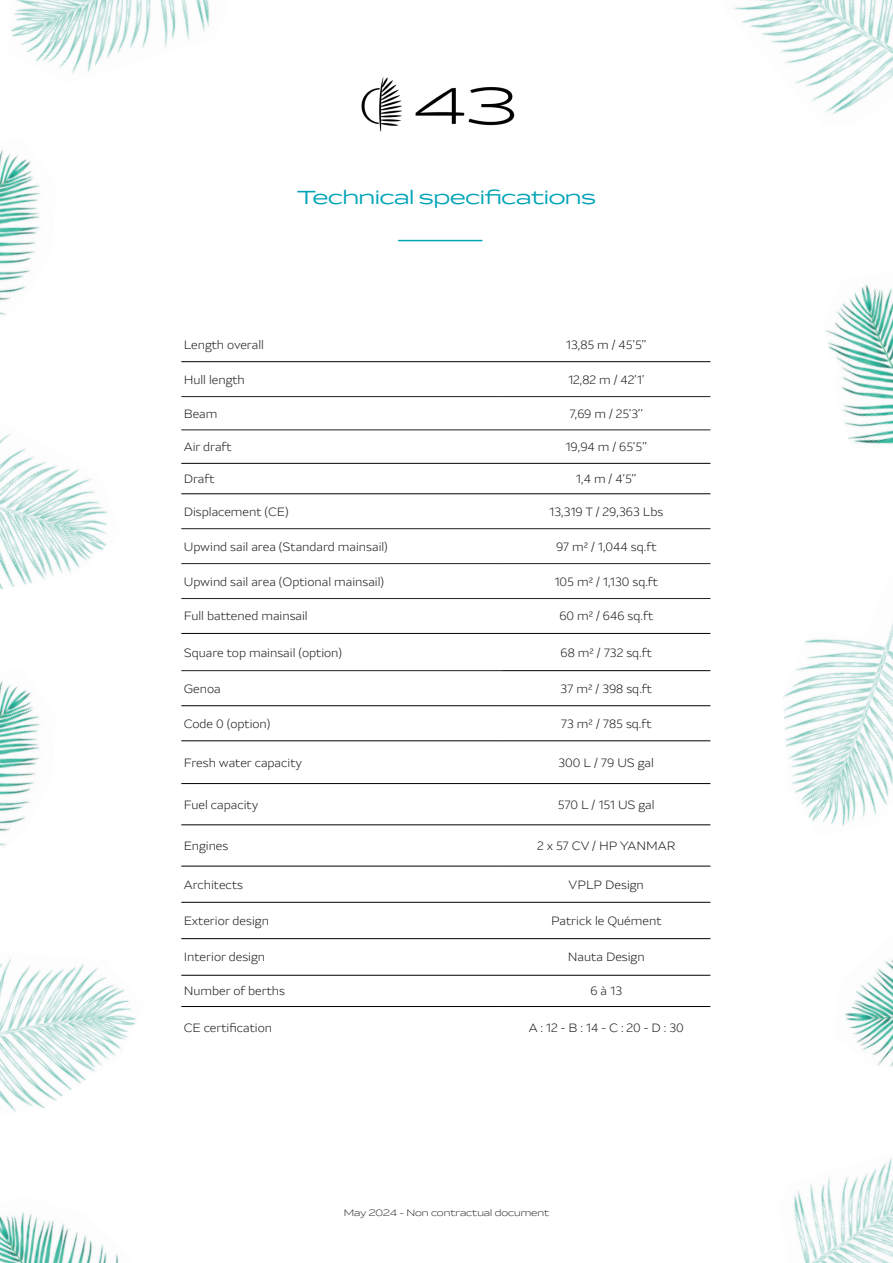
<style>
.page{position:relative;width:893px;height:1263px;background:#fff}
.page>*{position:absolute;margin:0;border:0;box-sizing:border-box;transform-origin:0 0}
.t1{font:expanded 18px "Lagoon";color:#00a4b7}
.t2{font:300 12px "Lagoon";color:#231f20}
.t3{font:9px "Lagoon Lg Semi Ext";color:#231f20}
</style>
<div class="page">
<img style="left:361px;top:77px;width:154px;height:55px">
<svg style="left:181px;top:362px;width:529px;height:613px"></svg>
<hr style="left:181px;top:361px;width:321px;height:1px;background:#000">
<hr style="left:502px;top:361px;width:208px;height:1px;background:#000">
<hr style="left:181px;top:463px;width:321px;height:1px;background:#000">
<hr style="left:502px;top:463px;width:208px;height:1px;background:#000">
<hr style="left:181px;top:493px;width:321px;height:1px;background:#000">
<hr style="left:502px;top:493px;width:208px;height:1px;background:#000">
<hr style="left:181px;top:633px;width:321px;height:1px;background:#000">
<hr style="left:502px;top:633px;width:208px;height:1px;background:#000">
<hr style="left:502px;top:670px;width:208px;height:1px;background:#000">
<hr style="left:181px;top:705px;width:321px;height:1px;background:#000">
<hr style="left:502px;top:705px;width:208px;height:1px;background:#000">
<hr style="left:181px;top:740px;width:321px;height:1px;background:#000">
<hr style="left:502px;top:740px;width:208px;height:1px;background:#000">
<hr style="left:181px;top:783px;width:321px;height:1px;background:#000">
<hr style="left:502px;top:783px;width:208px;height:1px;background:#000">
<hr style="left:181px;top:396px;width:321px;height:1px;background:#231f20">
<hr style="left:502px;top:396px;width:208px;height:1px;background:#231f20">
<hr style="left:181px;top:430px;width:321px;height:1px;background:#231f20">
<hr style="left:502px;top:430px;width:208px;height:1px;background:#231f20">
<hr style="left:181px;top:528px;width:321px;height:1px;background:#231f20">
<hr style="left:502px;top:528px;width:208px;height:1px;background:#231f20">
<hr style="left:181px;top:563px;width:321px;height:1px;background:#231f20">
<hr style="left:502px;top:563px;width:208px;height:1px;background:#231f20">
<hr style="left:181px;top:598px;width:321px;height:1px;background:#231f20">
<hr style="left:502px;top:598px;width:208px;height:1px;background:#231f20">
<hr style="left:181px;top:670px;width:321px;height:1px;background:#231f20">
<hr style="left:181px;top:824px;width:321px;height:1px;background:#000">
<hr style="left:502px;top:824px;width:208px;height:1px;background:#000">
<hr style="left:181px;top:866px;width:321px;height:1px;background:#000">
<hr style="left:502px;top:866px;width:208px;height:1px;background:#000">
<hr style="left:181px;top:902px;width:321px;height:1px;background:#000">
<hr style="left:502px;top:902px;width:208px;height:1px;background:#000">
<hr style="left:181px;top:938px;width:321px;height:1px;background:#000">
<hr style="left:502px;top:938px;width:208px;height:1px;background:#000">
<hr style="left:181px;top:975px;width:321px;height:1px;background:#000">
<hr style="left:502px;top:975px;width:208px;height:1px;background:#000">
<hr style="left:181px;top:1006px;width:321px;height:1px;background:#000">
<hr style="left:502px;top:1006px;width:208px;height:1px;background:#000">
<hr style="left:398px;top:240px;width:84px;height:1px;background:#00a4b7">
<img style="left:794px;top:1158px;width:99px;height:105px">
<img style="left:11px;top:0;width:199px;height:73px">
<img style="left:734px;top:0;width:159px;height:114px">
<img style="left:0;top:434px;width:107px;height:156px">
<img style="left:783px;top:623px;width:110px;height:203px">
<img style="left:0;top:958px;width:136px;height:154px">
<img style="left:845px;top:959px;width:48px;height:108px">
<img style="left:825px;top:284px;width:68px;height:160px">
<img style="left:0;top:1212px;width:119px;height:51px">
<img style="left:0;top:681px;width:40px;height:165px">
<img style="left:0;top:150px;width:40px;height:165px">
<p class="t1" style="left:297px;top:186px;width:300px">Technical specifications</p>
<p class="t2" style="left:184px;top:337px;width:82px">Length overall</p>
<p class="t2" style="left:566px;top:337px;width:82px">13,85 m / 45’5’’</p>
<p class="t2" style="left:184px;top:372px;width:63px">Hull length</p>
<p class="t2" style="left:568px;top:372px;width:78px">12,82 m / 42’1’</p>
<p class="t2" style="left:184px;top:406px;width:35px">Beam</p>
<p class="t2" style="left:569px;top:406px;width:75px">7,69 m / 25’3’’</p>
<p class="t2" style="left:184px;top:439px;width:49px">Air draft</p>
<p class="t2" style="left:565px;top:439px;width:83px">19,94 m / 65’5’’</p>
<p class="t2" style="left:184px;top:471px;width:32px">Draft</p>
<p class="t2" style="left:576px;top:471px;width:62px">1,4 m / 4’5’’</p>
<p class="t2" style="left:184px;top:504px;width:106px">Displacement (CE)</p>
<p class="t2" style="left:549px;top:504px;width:116px">13,319 T / 29,363 Lbs</p>
<p class="t2" style="left:184px;top:539px;width:206px">Upwind sail area (Standard mainsail)</p>
<p class="t2" style="left:556px;top:539px;width:102px">97 m² / 1,044 sq.ft</p>
<p class="t2" style="left:184px;top:574px;width:202px">Upwind sail area (Optional mainsail)</p>
<p class="t2" style="left:554px;top:574px;width:105px">105 m² / 1,130 sq.ft</p>
<p class="t2" style="left:184px;top:609px;width:126px">Full battened mainsail</p>
<p class="t2" style="left:559px;top:609px;width:95px">60 m² / 646 sq.ft</p>
<p class="t2" style="left:184px;top:645px;width:160px">Square top mainsail (option)</p>
<p class="t2" style="left:561px;top:645px;width:93px">68 m² / 732 sq.ft</p>
<p class="t2" style="left:184px;top:681px;width:38px">Genoa</p>
<p class="t2" style="left:560px;top:681px;width:93px">37 m² / 398 sq.ft</p>
<p class="t2" style="left:184px;top:716px;width:88px">Code 0 (option)</p>
<p class="t2" style="left:561px;top:716px;width:92px">73 m² / 785 sq.ft</p>
<p class="t2" style="left:184px;top:755px;width:120px">Fresh water capacity</p>
<p class="t2" style="left:559px;top:755px;width:97px">300 L / 79 US gal</p>
<p class="t2" style="left:184px;top:797px;width:76px">Fuel capacity</p>
<p class="t2" style="left:558px;top:797px;width:98px">570 L / 151 US gal</p>
<p class="t2" style="left:184px;top:838px;width:46px">Engines</p>
<p class="t2" style="left:537px;top:838px;width:140px">2 x 57 CV / HP YANMAR</p>
<p class="t2" style="left:184px;top:877px;width:61px">Architects</p>
<p class="t2" style="left:569px;top:877px;width:77px">VPLP Design</p>
<p class="t2" style="left:184px;top:913px;width:87px">Exterior design</p>
<p class="t2" style="left:551px;top:913px;width:112px">Patrick le Quément</p>
<p class="t2" style="left:184px;top:950px;width:83px">Interior design</p>
<p class="t2" style="left:568px;top:950px;width:78px">Nauta Design</p>
<p class="t2" style="left:184px;top:984px;width:103px">Number of berths</p>
<p class="t2" style="left:590px;top:984px;width:33px">6 à 13</p>
<p class="t2" style="left:184px;top:1020px;width:90px">CE certification</p>
<p class="t2" style="left:529px;top:1020px;width:157px">A : 12 - B : 14 - C : 20 - D : 30</p>
<p class="t3" style="left:344px;top:1207px;width:207px">May 2024 - Non contractual document</p>
</div>
